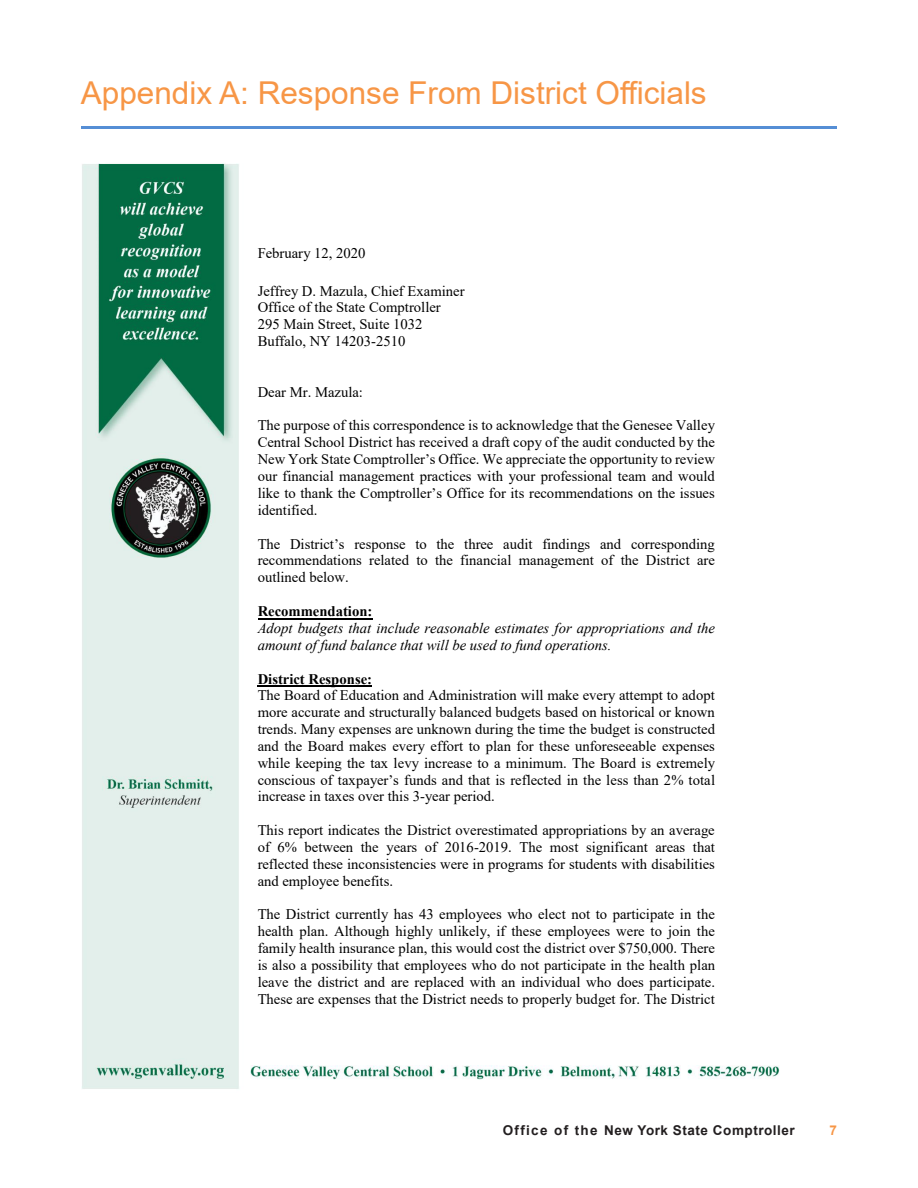
<style>
.page{position:relative;width:918px;height:1188px;background:#fff}
.page>*{position:absolute;margin:0;border:0;box-sizing:border-box;transform-origin:0 0}
.Section_Heads{font:31.5px "Arial";color:#f79646}
.t1{font:14.7px/16.8px "Times New Roman";color:#000;text-align:justify}
.t2{font:italic 14.7px/16.6px "Times New Roman";color:#000}
.t3{font:700 13.5px "Arial";letter-spacing:.04em;color:#231f20}
.t4{font:700 13.5px "Arial";color:#f79646}
.s1{font-weight:700;font-style:normal}
.s2{font-weight:700}
</style>
<div class="page">
<hr style="left:81px;top:126px;width:756px;height:3px;background:#558ed5">
<img style="left:82px;top:163px;width:698px;height:926px">
<hr style="left:258px;top:618px;width:115px;height:1px;background:#000">
<hr style="left:258px;top:685px;width:114px;height:2px;background:#000">
<p class="Section_Heads" style="left:81px;top:71px;width:627px">Appendix A: Response From District Officials</p>
<p class="t1" style="left:258px;top:244px;width:109px">February 12, 2020</p>
<p class="t1" style="left:258px;top:282px;width:208px;text-align:left">Jeffrey D. Mazula, Chief Examiner<br>Office of the State Comptroller<br>295 Main Street, Suite 1032<br>Buffalo, NY 14203-2510</p>
<p class="t1" style="left:258px;top:383px;width:107px">Dear Mr. Mazula:</p>
<p class="t1" style="left:258px;top:417px;width:459px">The purpose of this correspondence is to acknowledge that the Genesee Valley Central School District has received a draft copy of the audit conducted by the New York State Comptroller’s Office. We appreciate the opportunity to review our financial management practices with your professional team and would like to thank the Comptroller’s Office for its recommendations on the issues identified.</p>
<p class="t1" style="left:258px;top:535px;width:459px">The District’s response to the three audit findings and corresponding recommendations related to the financial management of the District are outlined below.</p>
<p class="t2" style="left:258px;top:603px;width:459px"><span class="s1">Recommendation:<br></span>Adopt budgets that include reasonable estimates for appropriations and the amount of fund balance that will be used to fund operations.</p>
<p class="t1" style="left:258px;top:670px;width:459px;text-align:left"><span class="s2">District Response:<br></span>The Board of Education and Administration will make every attempt to adopt more accurate and structurally balanced budgets based on historical or known trends. Many expenses are unknown during the time the budget is constructed and the Board makes every effort to plan for these unforeseeable expenses while keeping the tax levy increase to a minimum. The Board is extremely conscious of taxpayer’s funds and that is reflected in the less than 2% total increase in taxes over this 3-year period.</p>
<p class="t1" style="left:258px;top:821px;width:459px">This report indicates the District overestimated appropriations by an average of 6% between the years of 2016-2019. The most significant areas that reflected these inconsistencies were in programs for students with disabilities and employee benefits.</p>
<p class="t1" style="left:258px;top:906px;width:459px">The District currently has 43 employees who elect not to participate in the health plan. Although highly unlikely, if these employees were to join the family health insurance plan, this would cost the district over $750,000. There is also a possibility that employees who do not participate in the health plan leave the district and are replaced with an individual who does participate.<br>These are expenses that the District needs to properly budget for. The District</p>
<p class="t3" style="left:503px;top:1121px;width:294px">Office of the New York State Comptroller</p>
<p class="t4" style="left:829px;top:1121px;width:9px">7</p>
</div>
